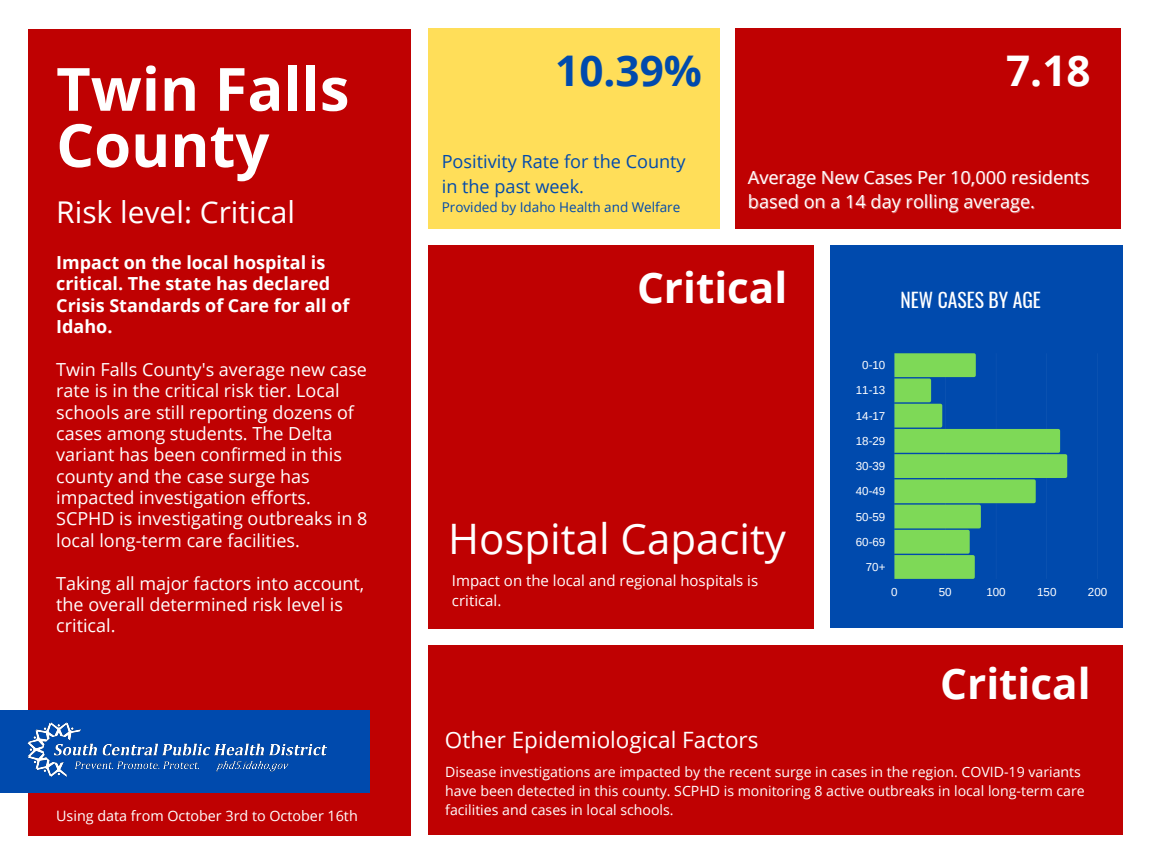
<style>
.page{position:relative;width:1152px;height:864px;background:#fff}
.page>*{position:absolute;margin:0;border:0;box-sizing:border-box;transform-origin:0 0}
.t1{font:700 59.7px "Open Sans";color:#fff}
.t2{font:700 42.3px "Open Sans";color:#fff}
.t3{font:700 42.3px "Open Sans";color:#004aad}
.t4{font:42px "Open Sans";color:#fff}
.t5{font:30px "Open Sans";color:#fff}
.t6{font:22.5px "Open Sans";color:#fff}
.t7{font:19.65px "Oswald";color:#fff}
.t8{font:18.15px/24.8px "Open Sans";color:#fff}
.t9{font:18.15px/24.8px "Open Sans";color:#004aad}
.t10{font:18px/21.3px "Open Sans";color:#fff}
.t11{font:700 18px/21.3px "Open Sans";color:#fff}
.t12{font:15px/20.2px "Open Sans";color:#fff}
.t13{font:14.4px "Open Sans";color:#fff}
.t14{font:14.1px/19.2px "Open Sans";color:#fff}
.t15{font:13.5px "Open Sans";color:#004aad}
.t16{font:11.55px "Arimo";color:#fff}
</style>
<div class="page">
<div style="left:28px;top:29px;width:383px;height:806px;background:#bf0102"></div>
<div style="left:0;top:710px;width:370px;height:82px;background:#004aad"></div>
<div style="left:428px;top:28px;width:291px;height:200px;background:#ffde59"></div>
<div style="left:735px;top:28px;width:386px;height:200px;background:#bf0102"></div>
<div style="left:831px;top:246px;width:291px;height:382px;background:#004aad"></div>
<img style="left:27px;top:723px;width:301px;height:54px">
<hr style="left:1098px;top:353px;width:1px;height:226px;background:#fff">
<svg style="left:894px;top:353px;width:173px;height:226px"></svg>
<div style="left:428px;top:246px;width:386px;height:382px;background:#bf0102"></div>
<div style="left:428px;top:645px;width:694px;height:189px;background:#bf0102"></div>
<p class="t1" style="left:56px;top:47px;width:295px">Twin Falls</p>
<p class="t1" style="left:56px;top:103px;width:215px">County</p>
<p class="t5" style="left:56px;top:191px;width:240px">Risk level: Critical</p>
<p class="t11" style="left:56px;top:251px;width:295px">Impact on the local hospital is critical. The state has declared<br>Crisis Standards of Care for all of<br>Idaho.</p>
<p class="t10" style="left:56px;top:358px;width:313px">Twin Falls County's average new case rate is in the critical risk tier. Local schools are still reporting dozens of cases among students. The Delta variant has been confirmed in this county and the case surge has impacted investigation efforts.<br>SCPHD is investigating outbreaks in 8 local long-term care facilities.</p>
<p class="t10" style="left:56px;top:572px;width:310px">Taking all major factors into account, the overall determined risk level is critical.</p>
<p class="t13" style="left:56px;top:806px;width:303px">Using data from October 3rd to October 16th</p>
<p class="t3" style="left:555px;top:40px;width:148px">10.39%</p>
<p class="t9" style="left:442px;top:148px;width:246px">Positivity Rate for the County in the past week.</p>
<p class="t15" style="left:442px;top:197px;width:240px">Provided by Idaho Health and Welfare</p>
<p class="t2" style="left:1006px;top:40px;width:86px">7.18</p>
<p class="t8" style="left:748px;top:164px;width:343px">Average New Cases Per 10,000 residents based on a 14 day rolling average.</p>
<p class="t2" style="left:637px;top:258px;width:152px">Critical</p>
<p class="t4" style="left:448px;top:509px;width:339px">Hospital Capacity</p>
<p class="t12" style="left:452px;top:570px;width:308px">Impact on the local and regional hospitals is critical.</p>
<p class="t7" style="left:901px;top:285px;width:142px">NEW CASES BY AGE</p>
<p class="t16" style="left:862px;top:359px;width:25px">0-10</p>
<p class="t16" style="left:856px;top:384px;width:31px">11-13</p>
<p class="t16" style="left:856px;top:409px;width:31px">14-17</p>
<p class="t16" style="left:856px;top:434px;width:31px">18-29</p>
<p class="t16" style="left:856px;top:460px;width:31px">30-39</p>
<p class="t16" style="left:856px;top:485px;width:31px">40-49</p>
<p class="t16" style="left:856px;top:510px;width:31px">50-59</p>
<p class="t16" style="left:856px;top:535px;width:31px">60-69</p>
<p class="t16" style="left:866px;top:561px;width:21px">70+</p>
<p class="t16" style="left:891px;top:585px;width:8px">0</p>
<p class="t16" style="left:939px;top:585px;width:14px">50</p>
<p class="t16" style="left:986px;top:585px;width:21px">100</p>
<p class="t16" style="left:1037px;top:585px;width:21px">150</p>
<p class="t16" style="left:1088px;top:585px;width:21px">200</p>
<p class="t2" style="left:940px;top:654px;width:152px">Critical</p>
<p class="t6" style="left:445px;top:724px;width:315px">Other Epidemiological Factors</p>
<p class="t14" style="left:445px;top:762px;width:641px">Disease investigations are impacted by the recent surge in cases in the region. COVID-19 variants have been detected in this county. SCPHD is monitoring 8 active outbreaks in local long-term care facilities and cases in local schools.</p>
</div>
